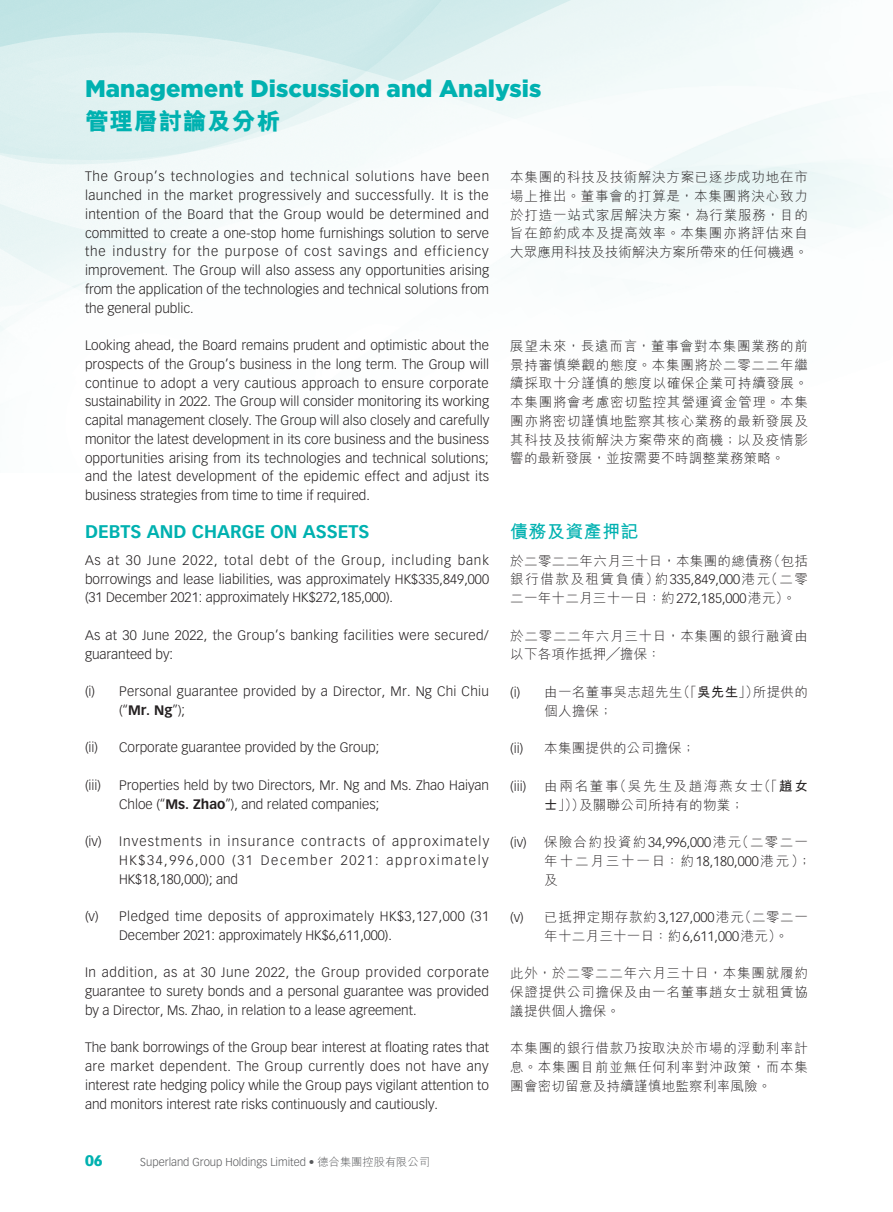
<style>
.page{position:relative;width:893px;height:1212px;background:#fff}
.page>*{position:absolute;margin:0;border:0;box-sizing:border-box;transform-origin:0 0}
.t1{font:900 24px "Gotham";color:#00b1b0}
.t2{font:800 24px "M Hei HK";letter-spacing:.02em;color:#00b1b0}
._01_H1_E{font:700 18px "Vectora LT Std";color:#00b1b0}
._001_H1_C{font:700 18px "M Hei HK";letter-spacing:.02em;color:#00b1b0}
.t3{font:900 15px "Vectora LT Std";color:#00b1b0}
._00_txt_E{font:300 13.5px/18.8px "Vectora LT Std";color:#231f20;text-align:justify}
._000_txt_C{font:300 13.5px/18.8px "M Hei HK";letter-spacing:.05em;color:#231f20;text-align:justify}
._00_txt_E-2{font:300 13.5px/18.8px "Vectora LT Std";letter-spacing:.035em;color:#231f20}
._00_txt_E-3{font:300 13.5px/18.8px "Vectora LT Std";letter-spacing:.02em;color:#231f20}
._000_txt_C-2{font:300 13.5px/18.8px "M Hei HK";letter-spacing:.14em;color:#231f20}
._000_txt_C-3{font:300 13.5px/18.8px "M Hei HK";letter-spacing:.125em;color:#231f20}
._000_txt_C-4{font:300 13.5px/18.8px "M Hei HK";letter-spacing:.025em;color:#231f20}
._000_txt_C-5{font:300 13.5px "M Hei HK";letter-spacing:.02em;color:#231f20}
._000_txt_C-6{font:300 13.5px "Vectora LT Std";color:#231f20}
.t4{font:300 11.25px "Vectora LT Std";color:#57585a}
.s1{font-weight:700}
.s2{font-family:"M Hei HK"}
.s3{font-family:"Vectora LT Std"}
</style>
<div class="page">
<h1 class="t1" style="left:85px;top:72px;width:458px">Management Discussion and Analysis</h1>
<h1 class="t2" style="left:85px;top:109px;width:197px">管理層討論及分析</h1>
<p class="_00_txt_E" style="left:85px;top:167px;width:406px">The Group’s technologies and technical solutions have been launched in the market progressively and successfully. It is the intention of the Board that the Group would be determined and committed to create a one-stop home furnishings solution to serve the industry for the purpose of cost savings and efficiency improvement. The Group will also assess any opportunities arising from the application of the technologies and technical solutions from the general public.</p>
<p class="_00_txt_E" style="left:85px;top:336px;width:406px">Looking ahead, the Board remains prudent and optimistic about the prospects of the Group’s business in the long term. The Group will continue to adopt a very cautious approach to ensure corporate sustainability in 2022. The Group will consider monitoring its working capital management closely. The Group will also closely and carefully monitor the latest development in its core business and the business opportunities arising from its technologies and technical solutions; and the latest development of the epidemic effect and adjust its business strategies from time to time if required.</p>
<p class="_01_H1_E" style="left:85px;top:520px;width:286px">DEBTS AND CHARGE ON ASSETS</p>
<p class="_00_txt_E" style="left:85px;top:551px;width:405px">As at 30 June 2022, total debt of the Group, including bank borrowings and lease liabilities, was approximately HK$335,849,000 (31 December 2021: approximately HK$272,185,000).</p>
<p class="_00_txt_E-3" style="left:85px;top:626px;width:405px">As at 30 June 2022, the Group’s banking facilities were secured/ guaranteed by:</p>
<p class="_00_txt_E" style="left:119px;top:682px;width:371px;text-indent:-34px">(i) Personal guarantee provided by a Director, Mr. Ng Chi Chiu (“<span class="s1">Mr. Ng</span>”);</p>
<p class="_00_txt_E" style="left:85px;top:738px;width:296px">(ii) Corporate guarantee provided by the Group;</p>
<p class="_00_txt_E" style="left:85px;top:776px;width:18px">(iii)</p>
<p class="_00_txt_E" style="left:119px;top:776px;width:371px">Properties held by two Directors, Mr. Ng and Ms. Zhao Haiyan<br>Chloe (“<span class="s1">Ms. Zhao</span>”), and related companies;</p>
<p class="_00_txt_E" style="left:119px;top:832px;width:372px;text-indent:-34px">(iv) Investments in insurance contracts of approximately HK$34,996,000 (31 December 2021: approximately HK$18,180,000); and</p>
<p class="_00_txt_E-2" style="left:119px;top:907px;width:371px;text-indent:-34px">(v) Pledged time deposits of approximately HK$3,127,000 (31<br>December 2021: approximately HK$6,611,000).</p>
<p class="_00_txt_E" style="left:85px;top:963px;width:406px">In addition, as at 30 June 2022, the Group provided corporate guarantee to surety bonds and a personal guarantee was provided by a Director, Ms. Zhao, in relation to a lease agreement.</p>
<p class="_00_txt_E" style="left:85px;top:1038px;width:405px">The bank borrowings of the Group bear interest at floating rates that are market dependent. The Group currently does not have any interest rate hedging policy while the Group pays vigilant attention to and monitors interest rate risks continuously and cautiously.</p>
<p class="t3" style="left:85px;top:1151px;width:19px">06</p>
<p class="t4" style="left:140px;top:1155px;width:291px">Superland Group Holdings Limited • <span class="s2">德合集團控股有限公司</span></p>
<p class="_000_txt_C" style="left:510px;top:168px;width:299px">本集團的科技及技術解決方案已逐步成功地在市場上推出。董事會的打算是，本集團將決心致力於打造一站式家居解決方案，為行業服務，目的旨在節約成本及提高效率。本集團亦將評估來自大眾應用科技及技術解決方案所帶來的任何機遇。</p>
<p class="_000_txt_C" style="left:510px;top:336px;width:299px">展望未來，長遠而言，董事會對本集團業務的前景持審慎樂觀的態度。本集團將於二零二二年繼續採取十分謹慎的態度以確保企業可持續發展。本集團將會考慮密切監控其營運資金管理。本集團亦將密切謹慎地監察其核心業務的最新發展及其科技及技術解決方案帶來的商機；以及疫情影響的最新發展，並按需要不時調整業務策略。</p>
<p class="_001_H1_C" style="left:510px;top:519px;width:130px">債務及資產押記</p>
<p class="_000_txt_C" style="left:510px;top:551px;width:299px">於二零二二年六月三十日，本集團的總債務（包括銀行借款及租賃負債）約<span class="s3">335,849,000</span>港元（二零二一年十二月三十一日：約<span class="s3">272,185,000</span>港元）。</p>
<p class="_000_txt_C" style="left:510px;top:626px;width:299px">於二零二二年六月三十日，本集團的銀行融資由以下各項作抵押╱擔保：</p>
<p class="_000_txt_C-4" style="left:544px;top:682px;width:265px;text-indent:-34px"><span class="s3">(i)</span> 由一名董事吳志超先生（「<span class="s1">吳先生</span>」）所提供的個人擔保；</p>
<p class="_000_txt_C-5" style="left:510px;top:741px;width:186px"><span class="s3">(ii)</span> 本集團提供的公司擔保；</p>
<p class="_000_txt_C-6" style="left:510px;top:778px;width:18px">(iii)</p>
<p class="_000_txt_C-3" style="left:544px;top:776px;width:265px">由兩名董事（吳先生及趙海燕女士（「<span class="s1">趙女士</span>」））及關聯公司所持有的物業；</p>
<p class="_000_txt_C-2" style="left:544px;top:832px;width:268px;text-indent:-34px"><span class="s3">(iv)</span> 保險合約投資約<span class="s3">34,996,000</span>港元（二零二一年十二月三十一日：約<span class="s3">18,180,000</span>港元）；及</p>
<p class="_000_txt_C" style="left:544px;top:907px;width:265px;text-indent:-34px"><span class="s3">(v)</span> 已抵押定期存款約<span class="s3">3,127,000</span>港元（二零二一年十二月三十一日：約<span class="s3">6,611,000</span>港元）。</p>
<p class="_000_txt_C" style="left:510px;top:964px;width:299px">此外，於二零二二年六月三十日，本集團就履約保證提供公司擔保及由一名董事趙女士就租賃協議提供個人擔保。</p>
<p class="_000_txt_C" style="left:510px;top:1039px;width:299px">本集團的銀行借款乃按取決於市場的浮動利率計息。本集團目前並無任何利率對沖政策，而本集團會密切留意及持續謹慎地監察利率風險。</p>
</div>
